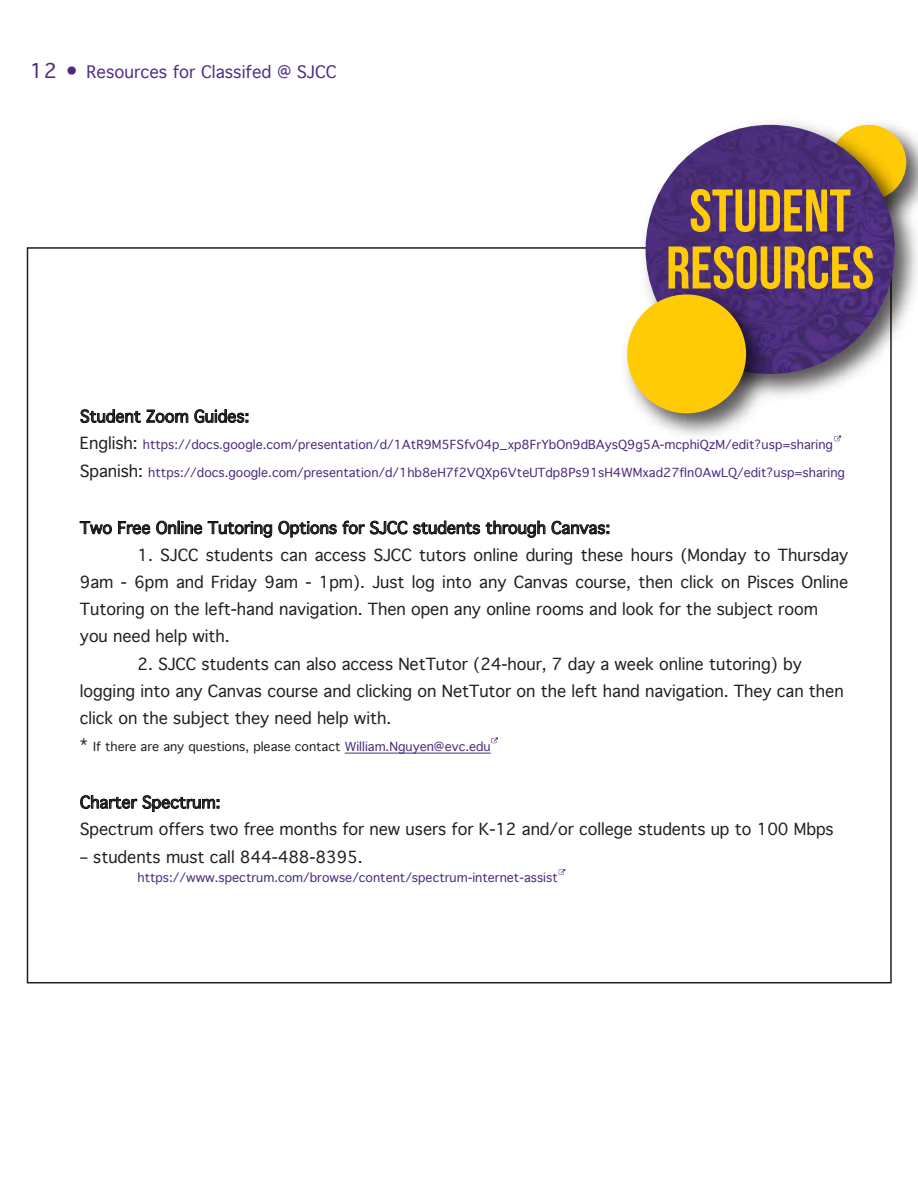
<style>
.page{position:relative;width:918px;height:1188px;background:#fff}
.page>*{position:absolute;margin:0;border:0;box-sizing:border-box;transform-origin:0 0}
.t1{font:60px/57px "Bebas Neue";color:#ffca06;text-align:center}
.t2{font:16.5px "Geneva";color:#532d87}
.t3{font:16.05px/27.2px "Geneva";letter-spacing:-.005em;color:#231f20}
.t4{font:12px "Geneva";color:#4b2b7d}
.t5{font:12px "Geneva";color:#231f20}
.s1{font-size:19.5px;color:#4d2b7b}
.s2{font-size:16.05px;color:#231f20}
.s3{font-size:16.05px}
.s4{color:#4b2b7d}
</style>
<div class="page">
<img style="left:488px;top:122px;width:430px;height:291px">
<img style="left:646px;top:125px;width:249px;height:249px;border-radius:125px">
<img style="left:614px;top:282px;width:165px;height:154px">
<div style="left:627px;top:294px;width:119px;height:119px;background:#ffca06;border-radius:50%"></div>
<svg style="left:834px;top:435px;width:7px;height:6px"></svg>
<svg style="left:491px;top:737px;width:7px;height:6px"></svg>
<svg style="left:559px;top:869px;width:6px;height:6px"></svg>
<svg style="left:80px;top:409px;width:168px;height:14px"></svg>
<svg style="left:79px;top:521px;width:33px;height:14px"></svg>
<svg style="left:118px;top:520px;width:491px;height:18px"></svg>
<svg style="left:80px;top:795px;width:139px;height:17px"></svg>
<hr style="left:345px;top:753px;width:146px;height:1px;background:#4b2b7d">
<p class="t2" style="left:30px;top:63px;width:308px"><span class="s1">12 •</span> Resources for Classifed @ SJCC</p>
<h1 class="t1" style="left:666px;top:182px;width:210px">STUDENT<br>RESOURCES</h1>
<p class="t3" style="left:80px;top:403px;width:171px">Student Zoom Guides:</p>
<p class="t4" style="left:80px;top:438px;width:755px"><span class="s2">English:</span> https://docs.google.com/presentation/d/1AtR9M5FSfv04p_xp8FrYbOn9dBAysQ9g5A-mcphiQzM/edit?usp=sharing</p>
<p class="t4" style="left:80px;top:465px;width:767px"><span class="s2">Spanish:</span> https://docs.google.com/presentation/d/1hb8eH7f2VQXp6VteUTdp8Ps91sH4WMxad27fln0AwLQ/edit?usp=sharing</p>
<p class="t3" style="left:80px;top:515px;width:532px">Two Free Online Tutoring Options for SJCC students through Canvas:</p>
<p class="t3" style="left:80px;top:542px;width:770px;text-indent:58px">1. SJCC students can access SJCC tutors online during these hours (Monday to Thursday 9am - 6pm and Friday 9am - 1pm). Just log into any Canvas course, then click on Pisces Online Tutoring on the left-hand navigation. Then open any online rooms and look for the subject room you need help with.</p>
<p class="t3" style="left:80px;top:651px;width:765px;text-indent:58px">2. SJCC students can also access NetTutor (24-hour, 7 day a week online tutoring) by logging into any Canvas course and clicking on NetTutor on the left hand navigation. They can then click on the subject they need help with.</p>
<p class="t5" style="left:80px;top:740px;width:412px"><span class="s3">*</span> If there are any questions, please contact <span class="s4">William.Nguyen@evc.edu</span></p>
<p class="t3" style="left:80px;top:789px;width:755px">Charter Spectrum:<br>Spectrum offers two free months for new users for K-12 and/or college students up to 100 Mbps</p>
<p class="t3" style="left:80px;top:843px;width:284px">– students must call 844-488-8395.</p>
<p class="t4" style="left:138px;top:871px;width:422px">https://www.spectrum.com/browse/content/spectrum-internet-assist</p>
</div>
